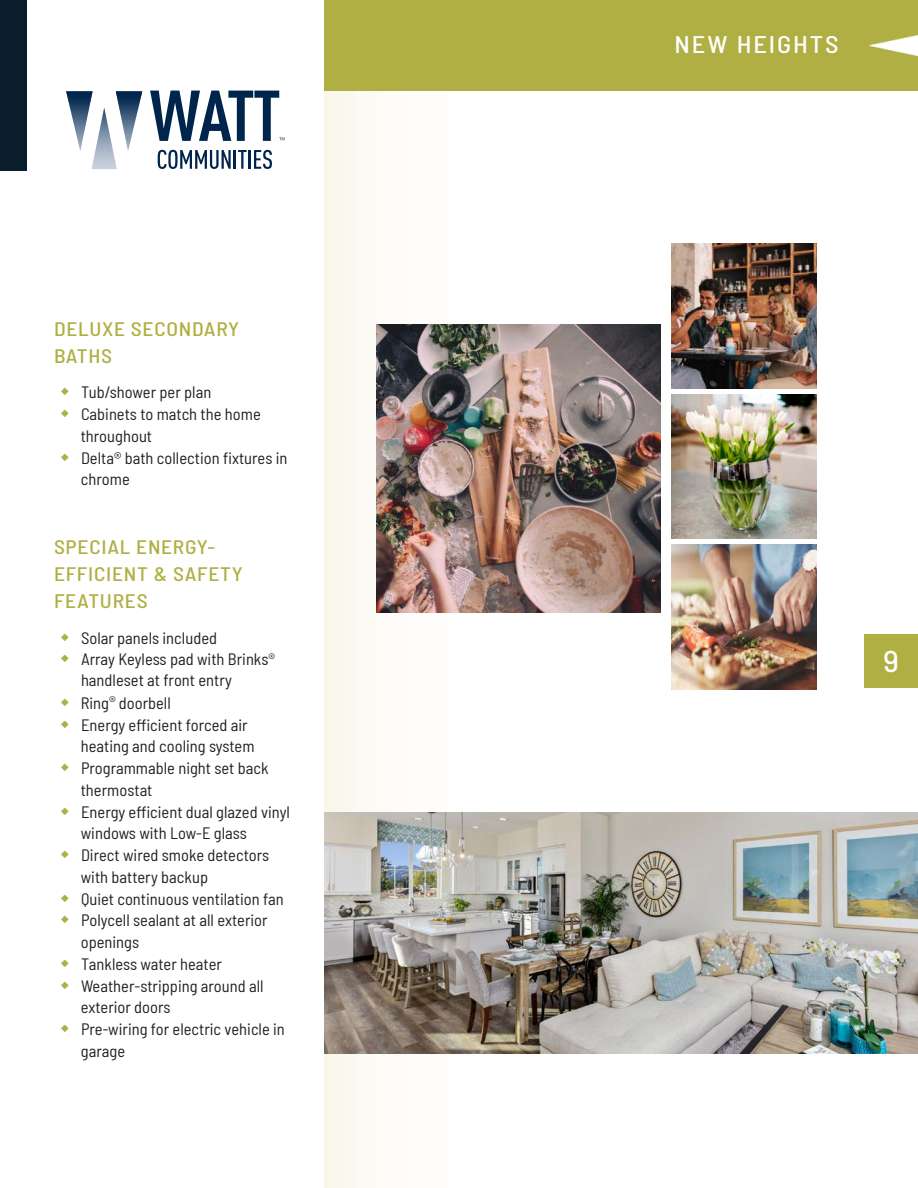
<style>
.page{position:relative;width:918px;height:1188px;background:#fff}
.page>*{position:absolute;margin:0;border:0;box-sizing:border-box;transform-origin:0 0}
.t1{font:500 30px "Barlow";color:#fff}
.Watt_headline{font:500 semi-condensed 24px "Barlow";letter-spacing:.075em;color:#fff;scale:1.1 1}
.Watt-features_headli{font:500 semi-condensed 19.5px/27px "Barlow";letter-spacing:.035em;color:#afaf44;scale:1.1 1}
.Watt-features_style{font:semi-condensed 16.5px/21.8px "Barlow";color:#231f20}
.s1{font-size:15px}
</style>
<div class="page">
<div style="left:324px;top:91px;width:310px;height:1097px;background:linear-gradient(to right,#fbf9f3,#fff)"></div>
<svg style="left:66px;top:91px;width:76px;height:78px"></svg>
<svg style="left:158px;top:150px;width:114px;height:19px"></svg>
<svg style="left:150px;top:91px;width:135px;height:50px"></svg>
<div style="left:324px;top:0;width:594px;height:91px;background:#afaf44"></div>
<div style="left:864px;top:634px;width:54px;height:54px;background:#afaf44"></div>
<div style="left:0;top:0;width:27px;height:171px;background:#0a1d2a"></div>
<img style="left:870px;top:35px;width:48px;height:22px">
<img style="left:376px;top:325px;width:285px;height:287px">
<img style="left:324px;top:812px;width:594px;height:241px">
<img style="left:672px;top:394px;width:145px;height:145px">
<img style="left:672px;top:544px;width:145px;height:145px">
<img style="left:672px;top:244px;width:145px;height:145px">
<p class="Watt-features_headli" style="left:54px;top:315px;width:170px">DELUXE SECONDARY<br>BATHS</p>
<p class="Watt-features_style" style="left:61px;top:381px;width:152px"><sup>◆</sup> Tub/shower per plan</p>
<p class="Watt-features_style" style="left:81px;top:403px;width:182px;text-indent:-20px"><sup>◆</sup> Cabinets to match the home throughout</p>
<p class="Watt-features_style" style="left:81px;top:446px;width:208px;text-indent:-20px"><sup>◆</sup> Delta® bath collection fixtures in chrome</p>
<p class="Watt-features_headli" style="left:54px;top:533px;width:173px">SPECIAL ENERGY-<br>EFFICIENT &amp; SAFETY<br>FEATURES</p>
<p class="Watt-features_style" style="left:61px;top:626px;width:158px"><sup>◆</sup> Solar panels included</p>
<p class="Watt-features_style" style="left:81px;top:649px;width:196px;line-height:20.2px;text-indent:-20px"><sup>◆</sup> Array Keyless pad with Brinks<span class="s1">® </span>handleset at front entry</p>
<p class="Watt-features_style" style="left:61px;top:692px;width:112px"><sup>◆</sup> Ring<span class="s1">®</span> doorbell</p>
<p class="Watt-features_style" style="left:81px;top:713px;width:175px;text-indent:-20px"><sup>◆</sup> Energy efficient forced air heating and cooling system</p>
<p class="Watt-features_style" style="left:81px;top:757px;width:189px;text-indent:-20px"><sup>◆</sup> Programmable night set back thermostat</p>
<p class="Watt-features_style" style="left:81px;top:800px;width:211px;text-indent:-20px"><sup>◆</sup> Energy efficient dual glazed vinyl windows with Low-E glass</p>
<p class="Watt-features_style" style="left:81px;top:844px;width:190px;text-indent:-20px"><sup>◆</sup> Direct wired smoke detectors with battery backup</p>
<p class="Watt-features_style" style="left:61px;top:887px;width:225px"><sup>◆</sup> Quiet continuous ventilation fan</p>
<p class="Watt-features_style" style="left:81px;top:909px;width:188px;text-indent:-20px"><sup>◆</sup> Polycell sealant at all exterior openings</p>
<p class="Watt-features_style" style="left:61px;top:953px;width:163px"><sup>◆</sup> Tankless water heater</p>
<p class="Watt-features_style" style="left:81px;top:974px;width:184px;text-indent:-20px"><sup>◆</sup> Weather-stripping around all exterior doors</p>
<p class="Watt-features_style" style="left:81px;top:1018px;width:205px;text-indent:-20px"><sup>◆</sup> Pre-wiring for electric vehicle in garage</p>
<p class="Watt_headline" style="left:674px;top:30px;width:151px">NEW HEIGHTS</p>
<p class="t1" style="left:883px;top:643px;width:17px">9</p>
</div>
